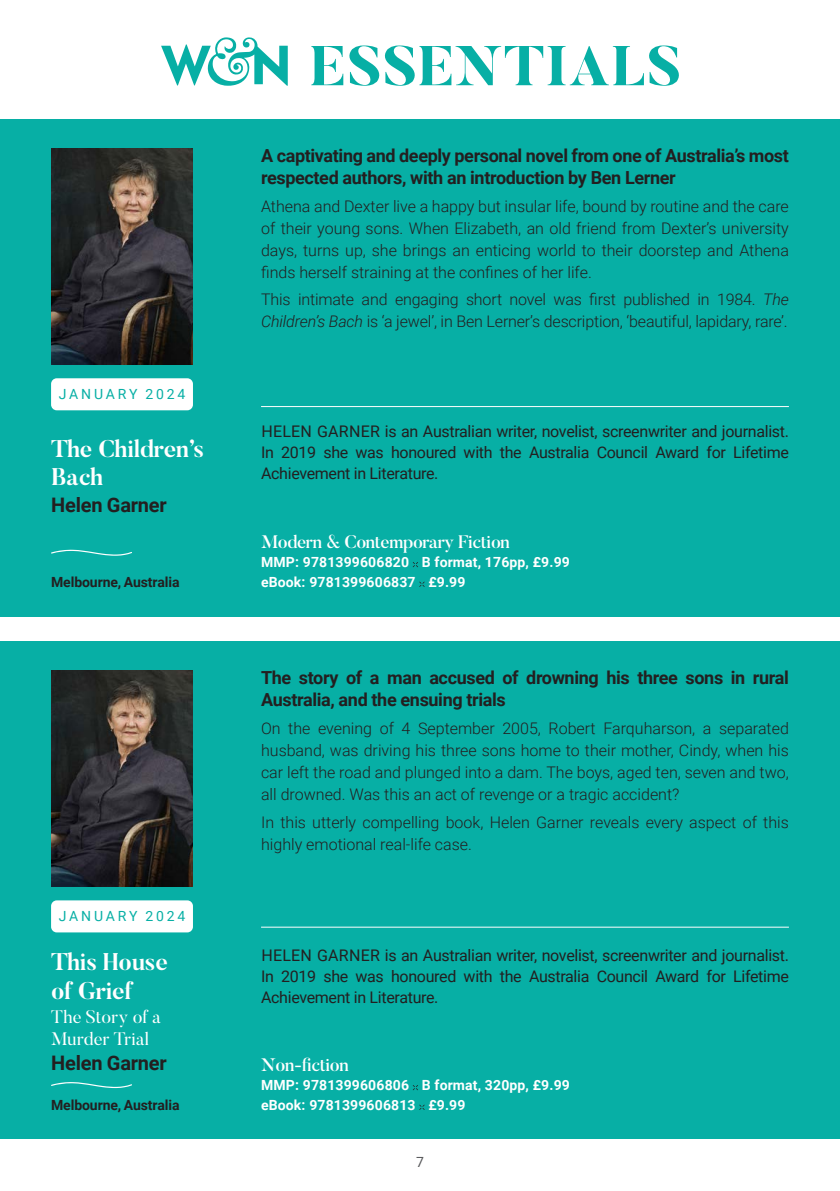
<style>
.page{position:relative;width:840px;height:1191px;background:#fff}
.page>*{position:absolute;margin:0;border:0;box-sizing:border-box;transform-origin:0 0}
.t1{font:700 24px/28.8px "Butler";letter-spacing:-.01em;color:#fff}
.t2{font:700 20px "Roboto";letter-spacing:-.01em;color:#231f20}
.t3{font:700 18px/22px "Roboto";letter-spacing:-.02em;color:#231f20}
.t4{font:500 18px "Butler";letter-spacing:-.02em;color:#fff}
.t5{font:18px/22px "Butler";letter-spacing:.01em;color:#fff}
.t6{font:300 16px/22px "Roboto";color:#231f20;text-align:justify}
.t7{font:16px/21px "Roboto";letter-spacing:-.02em;color:#231f20;text-align:justify}
.t8{font:700 14px "Roboto";letter-spacing:.01em;color:#fff}
.t9{font:700 14px "Roboto";letter-spacing:-.01em;color:#231f20}
.t10{font:14px "Roboto";letter-spacing:.195em;color:#07afa5}
.t11{font:14px "Roboto";color:#57585a}
.s1{font-style:italic}
</style>
<div class="page">
<div style="left:0;top:119px;width:839px;height:498px;background:#07afa5"></div>
<div style="left:0;top:641px;width:839px;height:498px;background:#07afa5"></div>
<img style="left:51px;top:149px;width:142px;height:216px">
<img style="left:51px;top:670px;width:142px;height:216px">
<div style="left:51px;top:378px;width:142px;height:32px;background:#fff;border-radius:6px"></div>
<svg style="left:51px;top:549px;width:81px;height:7px"></svg>
<div style="left:51px;top:900px;width:142px;height:32px;background:#fff;border-radius:6px"></div>
<svg style="left:51px;top:1082px;width:81px;height:6px"></svg>
<hr style="left:261px;top:406px;width:527px;height:1px;background:#fff">
<hr style="left:261px;top:926px;width:527px;height:1px;background:#fff">
<svg style="left:412px;top:562px;width:6px;height:5px"></svg>
<svg style="left:419px;top:581px;width:5px;height:6px"></svg>
<svg style="left:412px;top:1085px;width:6px;height:5px"></svg>
<svg style="left:419px;top:1104px;width:5px;height:6px"></svg>
<svg style="left:161px;top:37px;width:126px;height:49px"></svg>
<svg style="left:311px;top:45px;width:368px;height:41px"></svg>
<p class="t10" style="left:59px;top:384px;width:128px">JANUARY 2024</p>
<p class="t1" style="left:51px;top:434px;width:154px">The Children’s<br>Bach</p>
<p class="t2" style="left:51px;top:491px;width:117px">Helen Garner</p>
<p class="t9" style="left:51px;top:572px;width:130px">Melbourne, Australia</p>
<p class="t10" style="left:59px;top:906px;width:128px">JANUARY 2024</p>
<p class="t1" style="left:51px;top:947px;width:118px">This House</p>
<p class="t1" style="left:51px;top:976px;width:83px">of Grief</p>
<p class="t5" style="left:51px;top:1005px;width:111px">The Story of a<br>Murder Trial</p>
<p class="t2" style="left:51px;top:1049px;width:117px">Helen Garner</p>
<p class="t9" style="left:51px;top:1095px;width:130px">Melbourne, Australia</p>
<p class="t3" style="left:261px;top:144px;width:529px">A captivating and deeply personal novel from one of Australia’s most respected authors, with an introduction by Ben Lerner</p>
<p class="t6" style="left:261px;top:194px;width:529px">Athena and Dexter live a happy but insular life, bound by routine and the care of their young sons. When Elizabeth, an old friend from Dexter’s university days, turns up, she brings an enticing world to their doorstep and Athena finds herself straining at the confines of her life.</p>
<p class="t6" style="left:261px;top:288px;width:529px">This intimate and engaging short novel was first published in 1984. <span class="s1">The<br>Children’s Bach</span> is ‘a jewel’, in Ben Lerner’s description, ‘beautiful, lapidary, rare’.</p>
<p class="t7" style="left:261px;top:421px;width:529px">HELEN GARNER is an Australian writer, novelist, screenwriter and journalist.<br>In 2019 she was honoured with the Australia Council Award for Lifetime Achievement in Literature.</p>
<p class="t4" style="left:261px;top:530px;width:250px">Modern &amp; Contemporary Fiction</p>
<p class="t8" style="left:261px;top:552px;width:310px">MMP: 9781399606820 B format, 176pp, £9.99</p>
<p class="t8" style="left:261px;top:572px;width:206px">eBook: 9781399606837 £9.99</p>
<p class="t3" style="left:261px;top:666px;width:529px">The story of a man accused of drowning his three sons in rural<br>Australia, and the ensuing trials</p>
<p class="t6" style="left:261px;top:716px;width:529px">On the evening of 4 September 2005, Robert Farquharson, a separated husband, was driving his three sons home to their mother, Cindy, when his car left the road and plunged into a dam. The boys, aged ten, seven and two, all drowned. Was this an act of revenge or a tragic accident?</p>
<p class="t6" style="left:261px;top:810px;width:529px">In this utterly compelling book, Helen Garner reveals every aspect of this highly emotional real-life case.</p>
<p class="t7" style="left:261px;top:943px;width:529px">HELEN GARNER is an Australian writer, novelist, screenwriter and journalist.<br>In 2019 she was honoured with the Australia Council Award for Lifetime Achievement in Literature.</p>
<p class="t4" style="left:261px;top:1052px;width:89px">Non-fiction</p>
<p class="t8" style="left:261px;top:1075px;width:310px">MMP: 9781399606806 B format, 320pp, £9.99</p>
<p class="t8" style="left:261px;top:1095px;width:206px">eBook: 9781399606813 £9.99</p>
<p class="t11" style="left:416px;top:1152px;width:9px">7</p>
</div>
